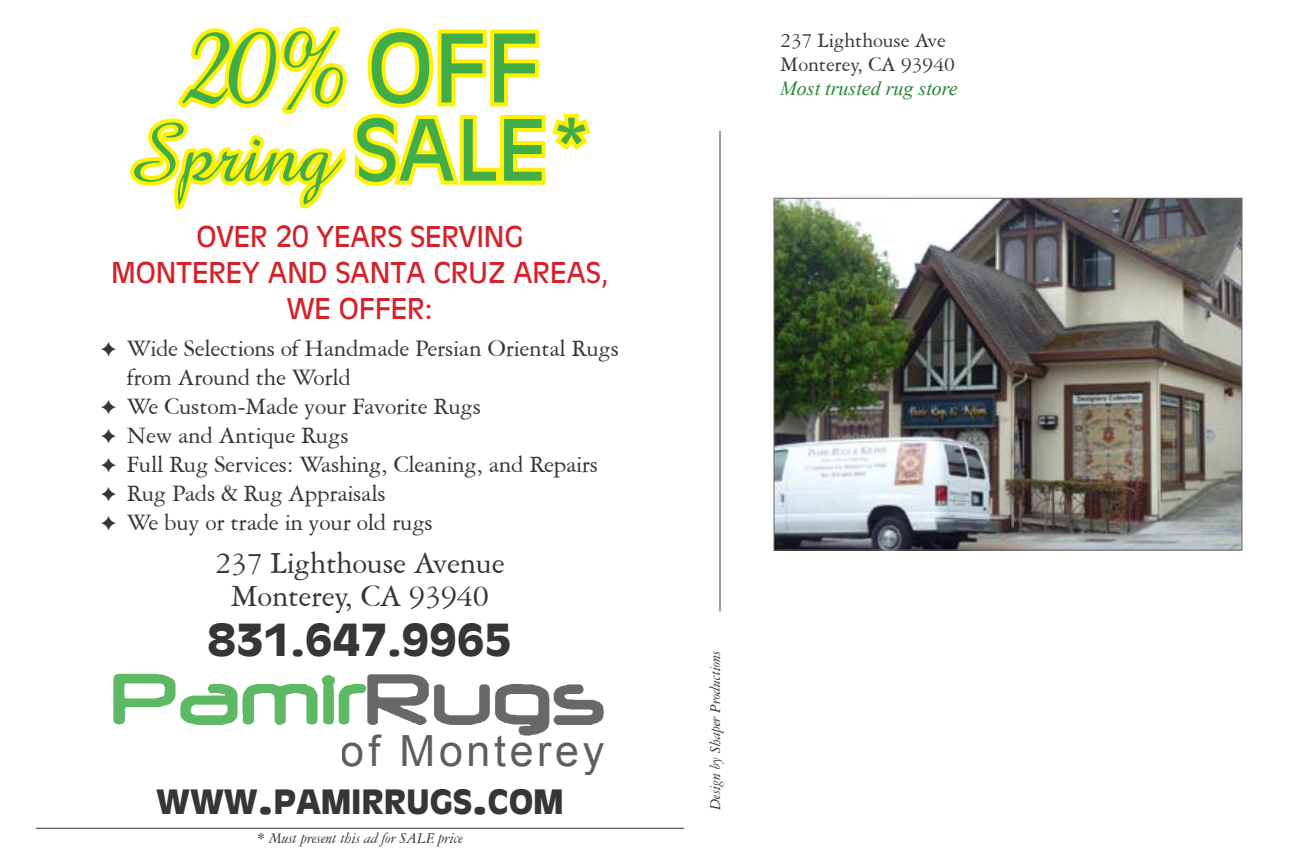
<style>
.page{position:relative;width:1296px;height:864px;background:#fff}
.page>*{position:absolute;margin:0;border:0;box-sizing:border-box;transform-origin:0 0}
.t1{font:92px "Antique Olive";color:#41ad49}
.t2{font:82.4px "Amazone BT";color:#41ad49}
.t3{font:43px "Arial";letter-spacing:.085em;color:#373636}
.t4{font:700 42.2px "Antique Olive";letter-spacing:-.01em;color:#373636}
.t5{font:32.8px/32.4px "American Garamond BT";letter-spacing:-.01em;color:#373636;text-align:center}
.t6{font:700 32.8px "Antique Olive";color:#373636}
.t7{font:28px/36px "Antique Olive";letter-spacing:-.005em;color:#d2232a;text-align:center}
.t8{font:25.2px/29px "American Garamond BT";letter-spacing:-.01em;color:#373636}
.t9{font:22px/24px "American Garamond BT";letter-spacing:-.005em;color:#373636}
.t10{font:italic 20px "Times New Roman";color:#2a8235}
.t11{font:italic 16px "American Garamond BT";letter-spacing:-.005em;color:#373636}
.s1{font-family:"Amazone BT";font-size:119.6px}
.s2{font-family:"Amazone BT";font-size:103.6px}
.s3{font-family:"Antique Olive"}
.s4{font-size:46.8px}
</style>
<div class="page">
<svg style="left:130px;top:26px;width:461px;height:184px"></svg>
<hr style="left:36px;top:828px;width:648px;height:1px;background:#373636">
<hr style="left:720px;top:131px;width:1px;height:480px;background:#373636">
<img style="left:776px;top:200px;width:464px;height:348px">
<img style="left:367px;top:674px;width:237px;height:62px">
<img style="left:113px;top:673px;width:254px;height:52px">
<h1 class="t1" style="left:181px;top:9px;width:359px"><span class="s1">20</span><span class="s2">%</span> OFF</h1>
<h2 class="t2" style="left:125px;top:107px;width:472px">Spring <span class="s3">SALE*</span></h2>
<p class="t7" style="left:111px;top:218px;width:499px">OVER 20 YEARS SE RVING<br>MONTEREY AND SANTA CRUZ AREAS,<br>WE OFFER:</p>
<p class="t8" style="left:127px;top:333px;width:494px">Wide Selections of Handmade Persian Oriental Rugs from Around the World<br>We Custom-Made your Favorite Rugs<br>New and Antique Rugs<br>Full Rug Services: Washing, Cleaning, and Repairs Rug Pads &amp; Rug Appraisals<br>We buy or trade in your old rugs</p>
<h3 class="t5" style="left:215px;top:546px;width:291px">237 Lighthouse Avenue<br>Monterey, CA 93940</h3>
<h3 class="t4" style="left:208px;top:613px;width:306px">831.647.9965</h3>
<h3 class="t3" style="left:341px;top:722px;width:265px">of Monterey</h3>
<h3 class="t6" style="left:156px;top:780px;width:409px">WWW<span class="s4">.</span>PAMIRRUGS<span class="s4">.</span>COM</h3>
<p class="t11" style="left:257px;top:828px;width:208px">* Must present this ad for SALE price</p>
<p class="t9" style="left:780px;top:28px;width:176px">237 Lighthouse Ave<br>Monterey, CA 93940</p>
<p class="t10" style="left:780px;top:74px;width:179px">Most trusted rug store</p>
<p class="t11" style="left:706px;top:810px;width:162px;rotate:-90deg">Design by Shaper Productions</p>
</div>
